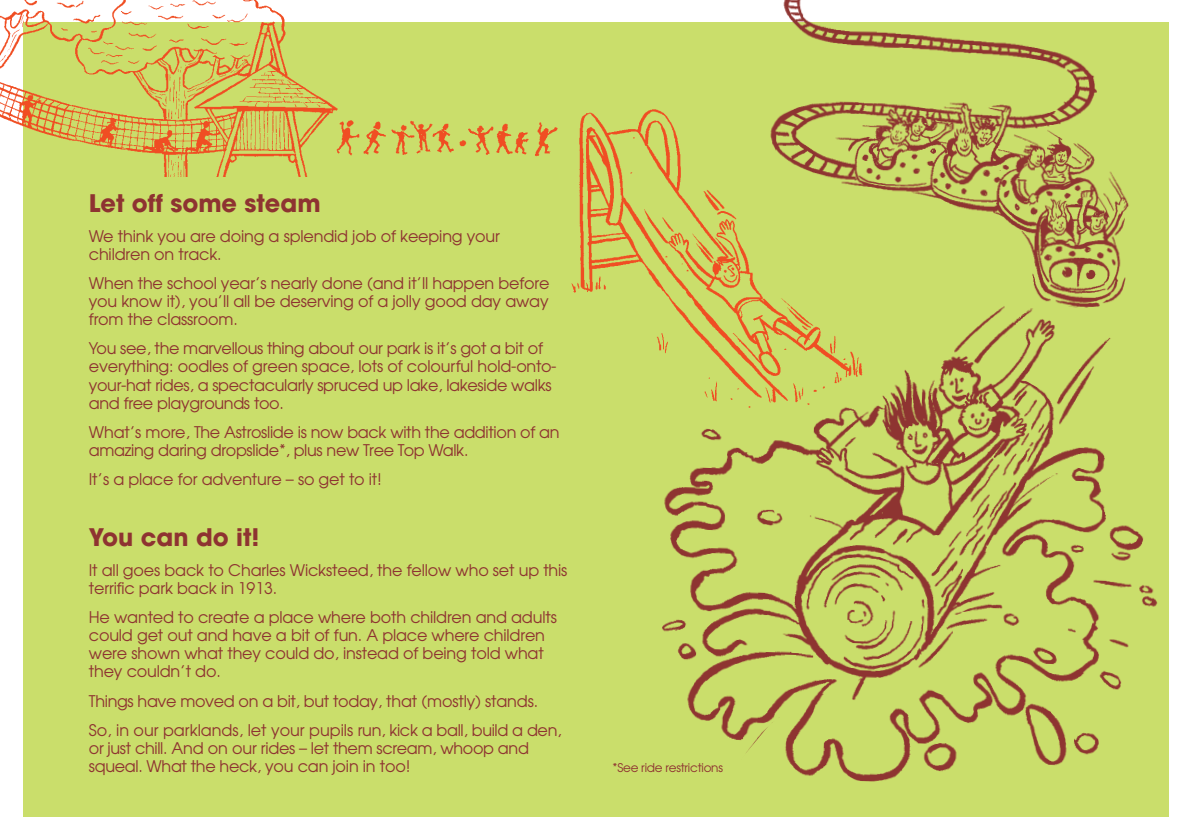
<style>
.page{position:relative;width:1191px;height:840px;background:#fff}
.page>*{position:absolute;margin:0;border:0;box-sizing:border-box;transform-origin:0 0}
.t1{font:700 24px "Avant Garde";color:#8e3331}
.t2{font:16px/18px "Avant Garde";letter-spacing:-.01em;color:#8e3331}
.t3{font:12px "Avant Garde";letter-spacing:-.02em;color:#8e3331}
</style>
<div class="page">
<div style="left:23px;top:23px;width:1145px;height:793px;background:#cade6b"></div>
<img style="left:571px;top:109px;width:172px;height:195px">
<img style="left:366px;top:120px;width:191px;height:37px">
<img style="left:743px;top:0;width:398px;height:304px">
<img style="left:656px;top:304px;width:513px;height:483px">
<svg style="left:953px;top:286px;width:155px;height:103px"></svg>
<svg style="left:730px;top:716px;width:67px;height:61px"></svg>
<img style="left:947px;top:299px;width:96px;height:67px">
<img style="left:0;top:0;width:366px;height:176px">
<h1 class="t1" style="left:89px;top:188px;width:233px">Let off some steam</h1>
<p class="t2" style="left:89px;top:226px;width:412px">We think you are doing a splendid job of keeping your children on track.</p>
<p class="t2" style="left:89px;top:274px;width:462px;text-align:justify">When the school year’s nearly done (and it’ll happen before you know it), you’ll all be deserving of a jolly good day away from the classroom.</p>
<p class="t2" style="left:89px;top:339px;width:469px">You see, the marvellous thing about our park is it’s got a bit of everything: oodles of green space, lots of colourful hold-onto&shy;your-hat rides, a spectacularly spruced up lake, lakeside walks and free playgrounds too.</p>
<p class="t2" style="left:89px;top:422px;width:472px">What’s more, The Astroslide is now back with the addition of an amazing daring dropslide*, plus new Tree Top Walk.</p>
<p class="t2" style="left:89px;top:470px;width:294px">It’s a place for adventure – so get to it!</p>
<h1 class="t1" style="left:89px;top:521px;width:172px">You can do it!</h1>
<p class="t2" style="left:89px;top:560px;width:480px">It all goes back to Charles Wicksteed, the fellow who set up this terrific park back in 1913.</p>
<p class="t2" style="left:89px;top:607px;width:469px">He wanted to create a place where both children and adults could get out and have a bit of fun. A place where children were shown what they could do, instead of being told what they couldn’t do.</p>
<p class="t2" style="left:89px;top:685px;width:474px;line-height:29.4px">Things have moved on a bit, but today, that (mostly) stands.<br>So, in our parklands, let your pupils run, kick a ball, build a den,</p>
<p class="t2" style="left:89px;top:738px;width:441px">or just chill. And on our rides – let them scream, whoop and squeal. What the heck, you can join in too!</p>
<p class="t3" style="left:612px;top:759px;width:112px">*See ride restrictions</p>
</div>
